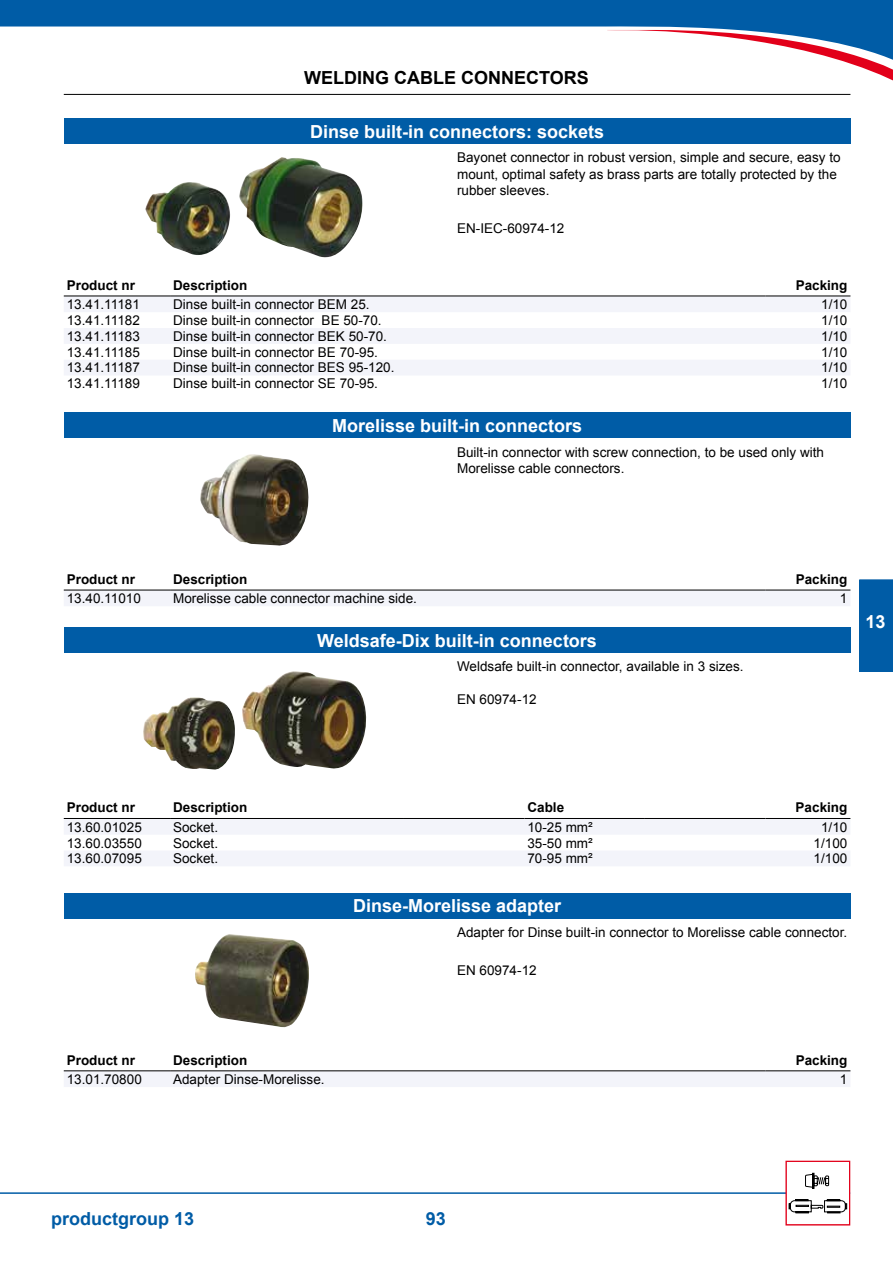
<style>
.page{position:relative;width:893px;height:1263px;background:#fff}
.page>*{position:absolute;margin:0;border:0;box-sizing:border-box;transform-origin:0 0}
.t1{font:700 18px "Arial";color:#fff}
.t2{font:700 18px "Arial";color:#000}
.t3{font:700 18px "Arial";color:#005ca6}
.t4{font:13.5px/16.5px "Arial";color:#000}
.t5{font:700 13.5px "Arial";color:#000}
</style>
<div class="page">
<hr style="left:64px;top:94px;width:786px;height:1px;background:#000">
<div style="left:859px;top:579px;width:34px;height:93px;background:#005ca6"></div>
<hr style="left:0;top:1192px;width:850px;height:2px;background:#005ca6">
<div style="left:786px;top:1161px;width:63px;height:64px;background:#fff"></div>
<svg style="left:789px;top:1173px;width:58px;height:40px"></svg>
<div style="left:786px;top:1161px;width:64px;height:64px;border:1px solid #e2001a"></div>
<svg style="left:1px;top:0;width:892px;height:30px;background:#176aae"></svg>
<svg style="left:607px;top:30px;width:286px;height:51px"></svg>
<svg style="left:0;top:0;width:1px;height:27px"></svg>
<div style="left:64px;top:119px;width:786px;height:25px;background:#005ca6"></div>
<img style="left:145px;top:157px;width:218px;height:101px">
<svg style="left:64px;top:297px;width:786px;height:78px;fill:#f3f4fa"></svg>
<hr style="left:64px;top:296px;width:106px;height:1px;background:#000">
<hr style="left:170px;top:296px;width:595px;height:1px;background:#000">
<hr style="left:765px;top:296px;width:85px;height:1px;background:#000">
<div style="left:64px;top:413px;width:786px;height:25px;background:#005ca6"></div>
<img style="left:200px;top:454px;width:109px;height:92px">
<div style="left:64px;top:591px;width:786px;height:15px;background:#f3f4fa"></div>
<hr style="left:64px;top:590px;width:106px;height:1px;background:#000">
<hr style="left:170px;top:590px;width:595px;height:1px;background:#000">
<hr style="left:765px;top:590px;width:85px;height:1px;background:#000">
<div style="left:64px;top:627px;width:786px;height:26px;background:#005ca6"></div>
<img style="left:143px;top:671px;width:224px;height:99px">
<svg style="left:64px;top:819px;width:786px;height:47px"></svg>
<hr style="left:64px;top:818px;width:106px;height:1px;background:#000">
<hr style="left:170px;top:818px;width:234px;height:1px;background:#000">
<hr style="left:404px;top:818px;width:120px;height:1px;background:#000">
<hr style="left:524px;top:818px;width:121px;height:1px;background:#000">
<hr style="left:645px;top:818px;width:120px;height:1px;background:#000">
<hr style="left:765px;top:818px;width:85px;height:1px;background:#000">
<div style="left:64px;top:893px;width:786px;height:25px;background:#005ca6"></div>
<img style="left:195px;top:934px;width:114px;height:94px">
<div style="left:64px;top:1071px;width:786px;height:16px;background:#f3f4fa"></div>
<hr style="left:64px;top:1070px;width:106px;height:1px;background:#000">
<hr style="left:170px;top:1070px;width:595px;height:1px;background:#000">
<hr style="left:765px;top:1070px;width:85px;height:1px;background:#000">
<h1 class="t2" style="left:304px;top:66px;width:286px">Welding cable connectors</h1>
<h1 class="t1" style="left:310px;top:119px;width:296px">Dinse built-in connectors: sockets</h1>
<p class="t4" style="left:457px;top:150px;width:385px">Bayonet connector in robust version, simple and secure, easy to mount, optimal safety as brass parts are totally protected by the rubber sleeves.</p>
<p class="t4" style="left:457px;top:220px;width:109px">EN-IEC-60974-12</p>
<p class="t5" style="left:67px;top:276px;width:70px">Product nr</p>
<p class="t5" style="left:173px;top:276px;width:76px">Description</p>
<p class="t5" style="left:796px;top:276px;width:53px">Packing</p>
<p class="t4" style="left:67px;top:296px;width:75px">13.41.11181</p>
<p class="t4" style="left:173px;top:296px;width:198px">Dinse built-in connector BEM 25.</p>
<p class="t4" style="left:821px;top:296px;width:28px">1/10</p>
<p class="t4" style="left:67px;top:312px;width:75px">13.41.11182</p>
<p class="t4" style="left:173px;top:312px;width:210px">Dinse built-in connector BE 50-70.</p>
<p class="t4" style="left:821px;top:312px;width:28px">1/10</p>
<p class="t4" style="left:67px;top:328px;width:75px">13.41.11183</p>
<p class="t4" style="left:173px;top:328px;width:215px">Dinse built-in connector BEK 50-70.</p>
<p class="t4" style="left:821px;top:328px;width:28px">1/10</p>
<p class="t4" style="left:67px;top:344px;width:75px">13.41.11185</p>
<p class="t4" style="left:173px;top:344px;width:206px">Dinse built-in connector BE 70-95.</p>
<p class="t4" style="left:821px;top:344px;width:28px">1/10</p>
<p class="t4" style="left:67px;top:360px;width:75px">13.41.11187</p>
<p class="t4" style="left:173px;top:360px;width:223px">Dinse built-in connector BES 95-120.</p>
<p class="t4" style="left:821px;top:360px;width:28px">1/10</p>
<p class="t4" style="left:67px;top:375px;width:75px">13.41.11189</p>
<p class="t4" style="left:173px;top:375px;width:206px">Dinse built-in connector SE 70-95.</p>
<p class="t4" style="left:821px;top:375px;width:28px">1/10</p>
<h1 class="t1" style="left:332px;top:413px;width:252px">Morelisse built-in connectors</h1>
<p class="t4" style="left:457px;top:444px;width:368px">Built-in connector with screw connection, to be used only with<br>Morelisse cable connectors.</p>
<p class="t5" style="left:67px;top:570px;width:70px">Product nr</p>
<p class="t5" style="left:173px;top:570px;width:76px">Description</p>
<p class="t5" style="left:796px;top:570px;width:53px">Packing</p>
<p class="t4" style="left:67px;top:590px;width:76px">13.40.11010</p>
<p class="t4" style="left:173px;top:590px;width:245px">Morelisse cable connector machine side.</p>
<p class="t4" style="left:840px;top:590px;width:9px">1</p>
<h1 class="t1" style="left:317px;top:628px;width:281px">Weldsafe-Dix built-in connectors</h1>
<p class="t4" style="left:457px;top:659px;width:288px">Weldsafe built-in connector, available in 3 sizes.</p>
<p class="t4" style="left:457px;top:692px;width:81px">EN 60974-12</p>
<h1 class="t1" style="left:866px;top:609px;width:22px">13</h1>
<p class="t5" style="left:67px;top:799px;width:70px">Product nr</p>
<p class="t5" style="left:173px;top:799px;width:76px">Description</p>
<p class="t5" style="left:527px;top:799px;width:38px">Cable</p>
<p class="t5" style="left:796px;top:799px;width:53px">Packing</p>
<p class="t4" style="left:67px;top:819px;width:77px">13.60.01025</p>
<p class="t4" style="left:173px;top:819px;width:47px">Socket.</p>
<p class="t4" style="left:527px;top:819px;width:67px">10-25 mm²</p>
<p class="t4" style="left:821px;top:819px;width:28px">1/10</p>
<p class="t4" style="left:67px;top:835px;width:77px">13.60.03550</p>
<p class="t4" style="left:173px;top:835px;width:47px">Socket.</p>
<p class="t4" style="left:527px;top:835px;width:67px">35-50 mm²</p>
<p class="t4" style="left:814px;top:835px;width:35px">1/100</p>
<p class="t4" style="left:67px;top:850px;width:77px">13.60.07095</p>
<p class="t4" style="left:173px;top:850px;width:47px">Socket.</p>
<p class="t4" style="left:527px;top:850px;width:67px">70-95 mm²</p>
<p class="t4" style="left:814px;top:850px;width:35px">1/100</p>
<h1 class="t1" style="left:353px;top:894px;width:210px">Dinse-Morelisse adapter</h1>
<p class="t4" style="left:457px;top:924px;width:392px">Adapter for Dinse built-in connector to Morelisse cable connector.</p>
<p class="t4" style="left:457px;top:962px;width:81px">EN 60974-12</p>
<p class="t5" style="left:67px;top:1051px;width:70px">Product nr</p>
<p class="t5" style="left:173px;top:1051px;width:76px">Description</p>
<p class="t5" style="left:796px;top:1051px;width:53px">Packing</p>
<p class="t4" style="left:67px;top:1071px;width:77px">13.01.70800</p>
<p class="t4" style="left:173px;top:1071px;width:153px">Adapter Dinse-Morelisse.</p>
<p class="t4" style="left:840px;top:1071px;width:9px">1</p>
<h1 class="t3" style="left:51px;top:1206px;width:145px">productgroup 13</h1>
<h1 class="t3" style="left:426px;top:1207px;width:22px">93</h1>
</div>
